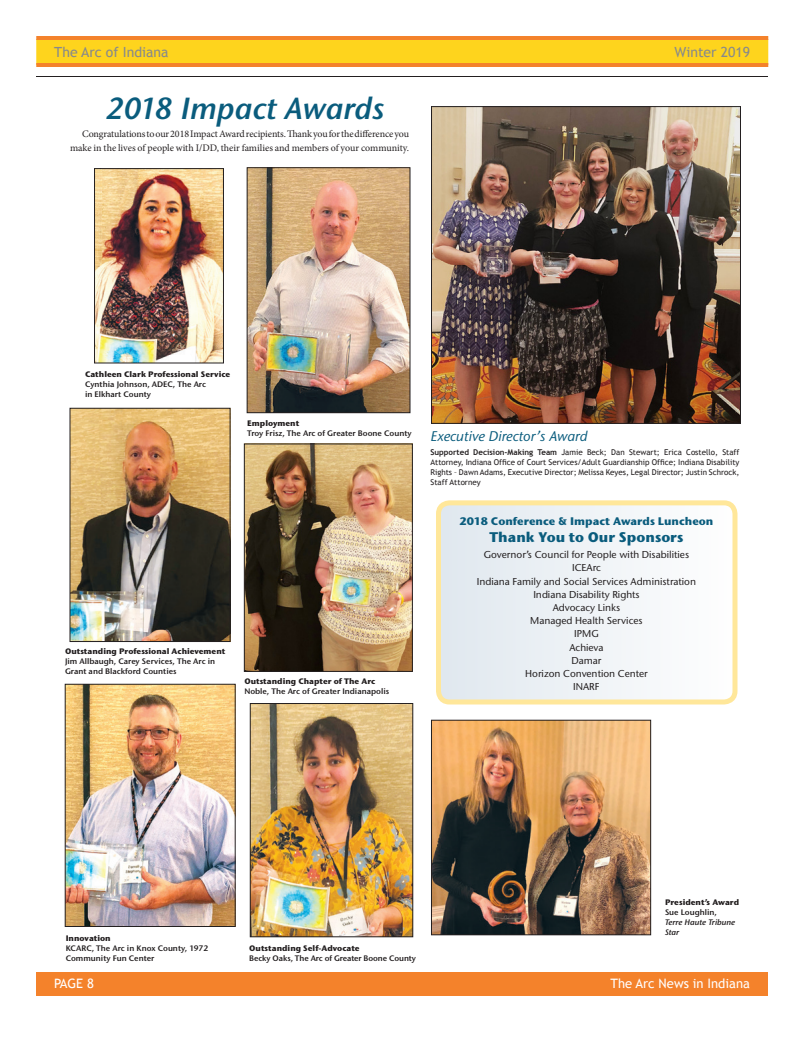
<style>
.page{position:relative;width:804px;height:1044px;background:#fff}
.page>*{position:absolute;margin:0;border:0;box-sizing:border-box;transform-origin:0 0}
.t1{font:italic 600 30.5px "Stone Sans ITC Std";color:#0a5c7d}
.t2{font:14px "Trebuchet MS";color:#87898c}
.t3{font:italic 500 14px "Stone Sans ITC Std";color:#0a5c7d}
.t4{font:700 14px "Stone Sans ITC Std";color:#0a5c7d}
.t5{font:13px "Trebuchet MS";color:#fff}
.t6{font:700 11px "Stone Sans ITC Std";color:#0a5c7d}
.t7{font:500 10px/13.2px "Stone Sans ITC Std";color:#231f20;text-align:center}
.t8{font:10px/14px "Minion Pro";letter-spacing:-.01em;color:#231f20;text-align:right}
.t9{font:600 8px/10px "Stone Sans ITC Std";color:#231f20}
.t10{font:8px/10px "Trebuchet MS";color:#231f20;text-align:justify}
.t11{font:700 8px "Stone Sans ITC Std";color:#231f20}
.t12{font:italic 600 8px/10px "Stone Sans ITC Std";color:#231f20}
.s1{font-weight:700}
</style>
<div class="page">
<div style="left:36px;top:39px;width:732px;height:26px;background:#fed41d"></div>
<hr style="left:36px;top:63px;width:732px;height:4px;background:#f4822b">
<hr style="left:36px;top:36px;width:732px;height:4px;background:#f4822b">
<div style="left:36px;top:972px;width:732px;height:24px;background:#f4822b"></div>
<hr style="left:36px;top:76px;width:732px;height:1px;background:#231f20">
<img style="left:96px;top:170px;width:126px;height:192px">
<div style="left:94px;top:168px;width:130px;height:196px;border:1px solid #231f20"></div>
<img style="left:249px;top:169px;width:159px;height:242px">
<div style="left:247px;top:167px;width:163px;height:246px;border:1px solid #231f20"></div>
<img style="left:433px;top:108px;width:306px;height:314px">
<div style="left:431px;top:106px;width:310px;height:318px;border:1px solid #231f20"></div>
<img style="left:67px;top:686px;width:167px;height:239px">
<div style="left:65px;top:684px;width:171px;height:243px;border:1px solid #231f20"></div>
<img style="left:246px;top:445px;width:165px;height:225px">
<div style="left:244px;top:443px;width:169px;height:229px;border:1px solid #231f20"></div>
<img style="left:72px;top:410px;width:157px;height:230px">
<div style="left:70px;top:408px;width:161px;height:234px;border:1px solid #231f20"></div>
<img style="left:252px;top:705px;width:159px;height:230px">
<div style="left:250px;top:703px;width:163px;height:234px;border:1px solid #231f20"></div>
<img style="left:433px;top:722px;width:216px;height:211px">
<div style="left:431px;top:720px;width:220px;height:215px;border:1px solid #231f20"></div>
<div style="left:439px;top:503px;width:295px;height:200px;background:linear-gradient(to right,#e0e8ef,#fefefe);border-radius:11px"></div>
<div style="left:436px;top:500px;width:302px;height:204px;border:5px solid #ffe79a;border-radius:11px"></div>
<h2 class="t2" style="left:54px;top:44px;width:116px">The Arc of Indiana</h2>
<h2 class="t2" style="left:675px;top:44px;width:77px">Winter 2019</h2>
<h1 class="t1" style="left:106px;top:90px;width:280px">2018 Impact Awards</h1>
<p class="t8" style="left:70px;top:127px;width:341px">Congratulations to our 2018 Impact Award recipients. Thank you for the difference you make in the lives of people with I/DD, their families and members of your community.</p>
<p class="t11" style="left:85px;top:369px;width:147px">Cathleen Clark Professional Service</p>
<p class="t9" style="left:85px;top:380px;width:123px">Cynthia Johnson, ADEC, The Arc in Elkhart County</p>
<p class="t11" style="left:247px;top:418px;width:54px">Employment</p>
<p class="t9" style="left:247px;top:428px;width:166px">Troy Frisz, The Arc of Greater Boone County</p>
<p class="t11" style="left:65px;top:646px;width:162px">Outstanding Professional Achievement</p>
<p class="t9" style="left:65px;top:656px;width:152px">Jim Allbaugh, Carey Services, The Arc in<br>Grant and Blackford Counties</p>
<p class="t11" style="left:244px;top:676px;width:133px">Outstanding Chapter of The Arc</p>
<p class="t9" style="left:244px;top:686px;width:146px">Noble, The Arc of Greater Indianapolis</p>
<h2 class="t3" style="left:431px;top:428px;width:159px">Executive Director’s Award</h2>
<p class="t10" style="left:431px;top:447px;width:310px"><span class="s1">Supported Decision-Making Team</span> Jamie Beck; Dan Stewart; Erica Costello, Staff Attorney, Indiana Office of Court Services/Adult Guardianship Office; Indiana Disability Rights – Dawn Adams, Executive Director; Melissa Keyes, Legal Director; Justin Schrock, Staff Attorney</p>
<h3 class="t6" style="left:460px;top:514px;width:255px">2018 Conference &amp; Impact Awards Luncheon</h3>
<h2 class="t4" style="left:490px;top:528px;width:195px">Thank You to Our Sponsors</h2>
<p class="t7" style="left:477px;top:548px;width:221px">Governor’s Council for People with Disabilities<br>ICEArc<br>Indiana Family and Social Services Administration<br>Indiana Disability Rights<br>Advocacy Links<br>Managed Health Services<br>IPMG<br>Achieva<br>Damar<br>Horizon Convention Center<br>INARF</p>
<p class="t11" style="left:66px;top:933px;width:47px">Innovation</p>
<p class="t9" style="left:66px;top:943px;width:144px">KCARC, The Arc in Knox County, 1972<br>Community Fun Center</p>
<p class="t11" style="left:249px;top:943px;width:112px">Outstanding Self-Advocate</p>
<p class="t9" style="left:249px;top:953px;width:168px">Becky Oaks, The Arc of Greater Boone County</p>
<p class="t11" style="left:665px;top:897px;width:76px">President’s Award</p>
<p class="t9" style="left:665px;top:907px;width:53px">Sue Loughlin,</p>
<p class="t12" style="left:665px;top:917px;width:72px">Terre Haute Tribune<br>Star</p>
<h3 class="t5" style="left:54px;top:976px;width:41px">PAGE 8</h3>
<h3 class="t5" style="left:611px;top:976px;width:141px">The Arc News in Indiana</h3>
</div>
